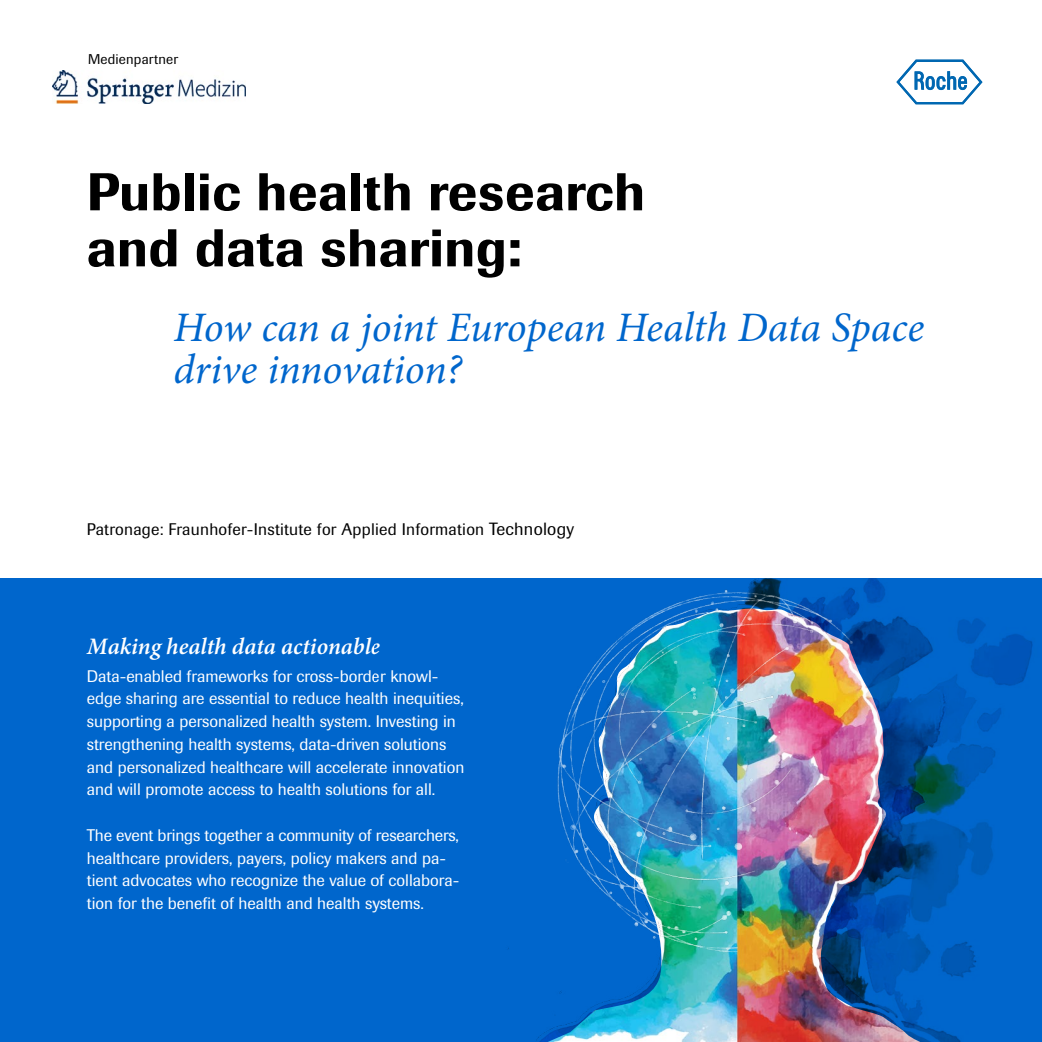
<style>
.page{position:relative;width:1042px;height:1042px;background:#fff}
.page>*{position:absolute;margin:0;border:0;box-sizing:border-box;transform-origin:0 0}
.t1{font:500 52.5px/56px "Imago";letter-spacing:.015em;color:#000}
.t2{font:italic 42px/42px "Minion Pro";letter-spacing:-.005em;color:#06c}
.t3{font:italic 600 23.62px "Minion Pro";color:#fff}
.t4{font:16.62px/22.8px "Imago";color:#fff}
.t5{font:16.62px "Imago";letter-spacing:.015em;color:#000}
.t6{font:14px "Imago";letter-spacing:.015em;color:#000}
.s1{font-size:17.5px}
</style>
<div class="page">
<div style="left:0;top:579px;width:1042px;height:463px;background:#06c"></div>
<svg style="left:896px;top:60px;width:86px;height:44px"></svg>
<img style="left:502px;top:578px;width:540px;height:464px">
<img style="left:52px;top:71px;width:193px;height:32px">
<p class="t6" style="left:88px;top:51px;width:92px">Medienpartner</p>
<h1 class="t1" style="left:87px;top:164px;width:559px">Public health research and data sharing:</h1>
<h2 class="t2" style="left:174px;top:306px;width:752px">How can a joint European Health Data Space drive innovation?</h2>
<p class="t5" style="left:87px;top:519px;width:489px">Patronage: Fraunhofer-Institute for Applied Information <span class="s1">Technology</span></p>
<h3 class="t3" style="left:87px;top:630px;width:295px">Making health data actionable</h3>
<p class="t4" style="left:87px;top:664px;width:379px">Data-enabled frameworks for cross-border knowl&shy;edge sharing are essential to reduce health inequities, supporting a personalized health system. Investing in strengthening health systems, data-driven solutions and personalized healthcare will accelerate innovation and will promote access to health solutions for all.</p>
<p class="t4" style="left:87px;top:824px;width:374px">The event brings together a community of researchers, healthcare providers, payers, policy makers and pa&shy;tient advocates who recognize the value of collabora&shy;tion for the benefit of health and health systems.</p>
</div>
